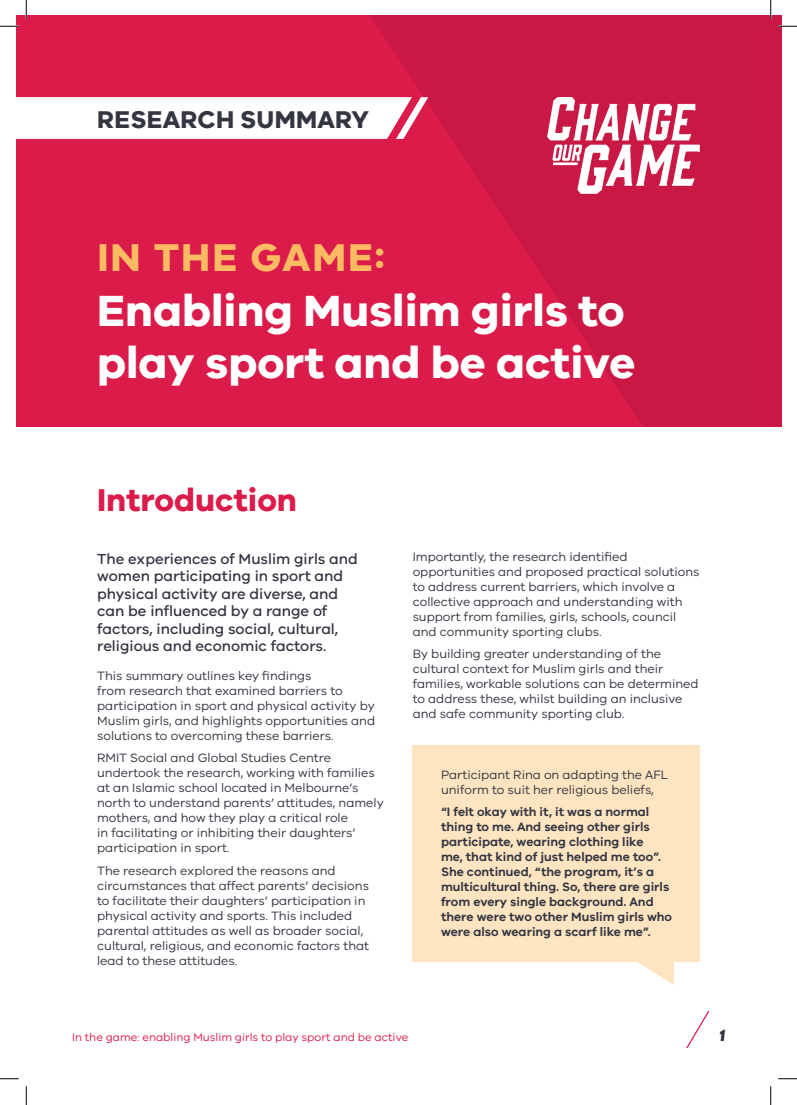
<style>
.page{position:relative;width:797px;height:1105px;background:#fff}
.page>*{position:absolute;margin:0;border:0;box-sizing:border-box;transform-origin:0 0}
.t1{font:700 45px/51.5px "VIC";color:#fff}
.t2{font:700 40px "VIC";letter-spacing:.05em;color:#fcbb62}
.t3{font:700 32.5px "VIC";color:#db1b4a}
.t4{font:700 25px "VIC";letter-spacing:.01em;color:#333541}
.t5{font:500 15px/17.5px "VIC";color:#333541}
.t6{font:italic 15px "VIC Display";color:#333541}
.t7{font:12.5px/15px "VIC";color:#333541}
.t8{font:600 12.5px/15px "VIC";color:#333541}
.t9{font:11.25px "VIC";color:#db1b4a}
</style>
<div class="page">
<svg style="left:686px;top:1011px;width:23px;height:38px"></svg>
<div style="left:16px;top:16px;width:765px;height:411px;background:#db1b4a"></div>
<svg style="left:371px;top:16px;width:410px;height:411px;fill:#ca1845"></svg>
<img style="left:547px;top:97px;width:152px;height:96px">
<svg style="left:16px;top:97px;width:412px;height:42px;background:#fdf3f5"></svg>
<div style="left:412px;top:745px;width:287px;height:75px;background:#fee4c0"></div>
<div style="left:412px;top:783px;width:287px;height:179px;background:#fee4c0"></div>
<svg style="left:638px;top:962px;width:36px;height:23px"></svg>
<svg style="left:0;top:25px;width:19px;height:2px"></svg>
<svg style="left:778px;top:25px;width:19px;height:2px"></svg>
<svg style="left:0;top:1078px;width:19px;height:1px"></svg>
<svg style="left:778px;top:1078px;width:19px;height:1px"></svg>
<svg style="left:25px;top:0;width:2px;height:19px"></svg>
<svg style="left:25px;top:1086px;width:2px;height:19px"></svg>
<svg style="left:770px;top:0;width:1px;height:19px"></svg>
<svg style="left:770px;top:1086px;width:1px;height:19px"></svg>
<h3 class="t4" style="left:97px;top:104px;width:273px">RESEARCH SUMMARY</h3>
<h2 class="t2" style="left:97px;top:233px;width:289px">IN THE GAME:</h2>
<h1 class="t1" style="left:97px;top:284px;width:539px">Enabling Muslim girls to play sport and be active</h1>
<h3 class="t3" style="left:97px;top:480px;width:201px">Introduction</h3>
<p class="t5" style="left:97px;top:549px;width:262px">The experiences of Muslim girls and women participating in sport and physical activity are diverse, and can be influenced by a range of factors, including social, cultural, religious and economic factors.</p>
<p class="t7" style="left:97px;top:668px;width:279px">This summary outlines key findings<br>from research that examined barriers to participation in sport and physical activity by Muslim girls, and highlights opportunities and solutions to overcoming these barriers.</p>
<p class="t7" style="left:97px;top:750px;width:288px">RMIT Social and Global Studies Centre undertook the research, working with families at an Islamic school located in Melbourne’s north to understand parents’ attitudes, namely mothers, and how they play a critical role<br>in facilitating or inhibiting their daughters’ participation in sport.</p>
<p class="t7" style="left:97px;top:862px;width:273px">The research explored the reasons and circumstances that affect parents’ decisions to facilitate their daughters’ participation in physical activity and sports. This included parental attitudes as well as broader social, cultural, religious, and economic factors that lead to these attitudes.</p>
<p class="t7" style="left:412px;top:549px;width:288px">Importantly, the research identified opportunities and proposed practical solutions to address current barriers, which involve a collective approach and understanding with support from families, girls, schools, council and community sporting clubs.</p>
<p class="t7" style="left:412px;top:646px;width:287px">By building greater understanding of the cultural context for Muslim girls and their families, workable solutions can be determined to address these, whilst building an inclusive and safe community sporting club.</p>
<p class="t7" style="left:441px;top:767px;width:229px">Participant Rina on adapting the AFL uniform to suit her religious beliefs,</p>
<p class="t8" style="left:441px;top:804px;width:233px">“I felt okay with it, it was a normal thing to me. And seeing other girls participate, wearing clothing like<br>me, that kind of just helped me too”.<br>She continued, “the program, it’s a multicultural thing. So, there are girls from every single background. And there were two other Muslim girls who were also wearing a scarf like me”.</p>
<p class="t9" style="left:72px;top:1030px;width:337px">In the game: enabling Muslim girls to play sport and be active</p>
<p class="t6" style="left:718px;top:1027px;width:8px">1</p>
</div>
